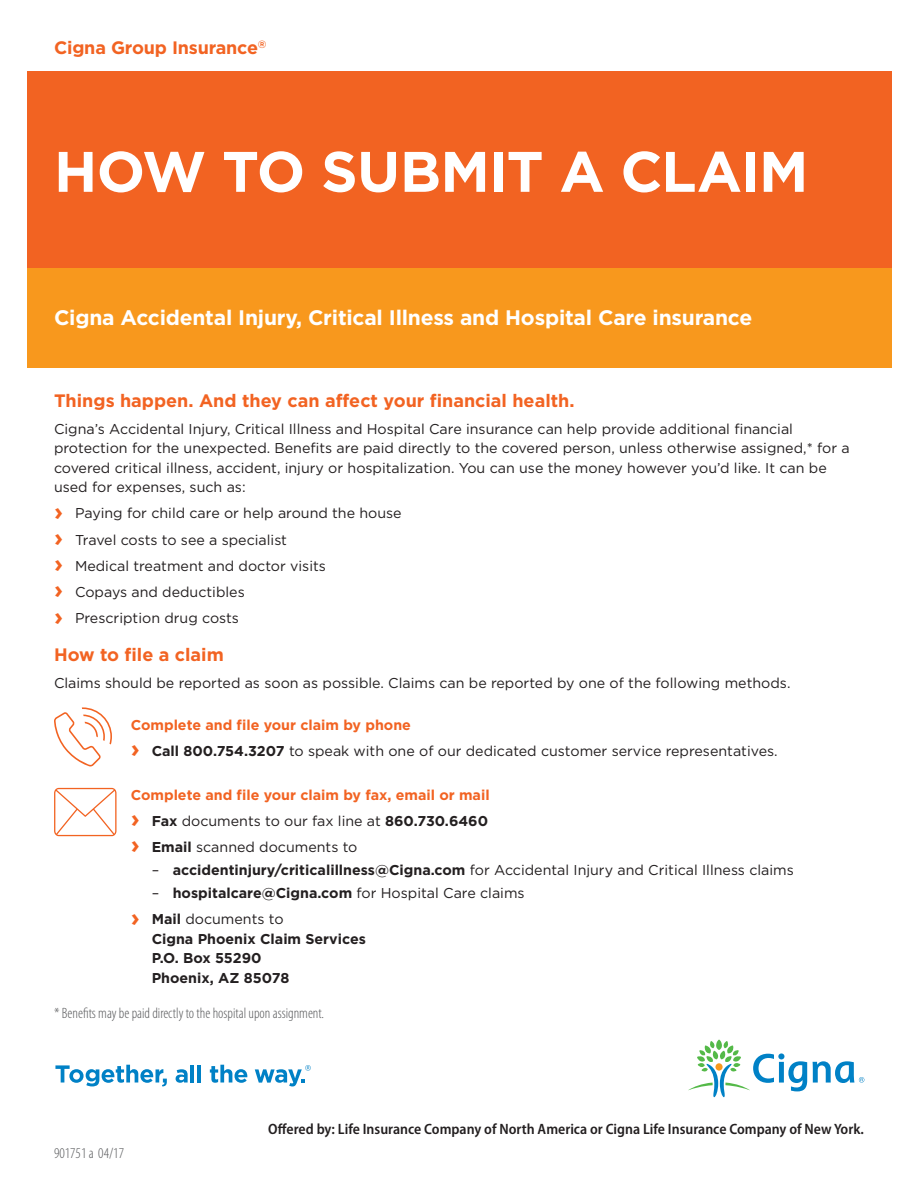
<style>
.page{position:relative;width:918px;height:1188px;background:#fff}
.page>*{position:absolute;margin:0;border:0;box-sizing:border-box;transform-origin:0 0}
.t1{font:700 57px "Gotham";letter-spacing:-.01em;color:#fff}
.t2{font:700 21px "Gotham";letter-spacing:-.01em;color:#fff}
.t3{font:700 18px "Gotham";color:#f26322}
.t4{font:600 semi-condensed 15px "Myriad Pro";color:#231f20}
.t5{font:300 condensed 15px "Myriad Pro";color:#58595b}
.t6{font:14.25px/26.2px "Gotham";color:#231f20}
.t7{font:700 14.25px/26.2px "Gotham";color:#f26322;text-align:justify}
.t8{font:700 14.25px/19.5px "Gotham";color:#231f20}
.s1{font-weight:700;font-size:24px;color:#f26322}
.s2{font-weight:700;color:#f26322}
.s3{font-weight:700}
.s4{font-size:24px}
.s5{color:#231f20}
.s6{font-weight:400;color:#231f20}
</style>
<div class="page">
<div style="left:27px;top:71px;width:864px;height:197px;background:#f26322"></div>
<div style="left:27px;top:268px;width:864px;height:99px;background:#f8981d"></div>
<svg style="left:54px;top:788px;width:63px;height:48px"></svg>
<svg style="left:54px;top:707px;width:58px;height:59px"></svg>
<svg style="left:55px;top:1065px;width:112px;height:21px"></svg>
<svg style="left:176px;top:1069px;width:12px;height:14px"></svg>
<hr style="left:190px;top:1065px;width:4px;height:18px;background:#0081c6">
<hr style="left:197px;top:1065px;width:4px;height:18px;background:#0081c6">
<svg style="left:210px;top:1065px;width:37px;height:18px"></svg>
<svg style="left:255px;top:1065px;width:56px;height:21px"></svg>
<svg style="left:688px;top:1040px;width:176px;height:57px"></svg>
<p class="t3" style="left:54px;top:41px;width:214px">Cigna Group Insurance<sup>®</sup></p>
<h1 class="t1" style="left:54px;top:150px;width:756px">HOW TO SUBMIT A CLAIM</h1>
<h2 class="t2" style="left:54px;top:310px;width:700px">Cigna Accidental Injury, Critical Illness and Hospital Care insurance</h2>
<p class="t3" style="left:54px;top:394px;width:522px">Things happen. And they can affect your financial health.</p>
<p class="t6" style="left:54px;top:420px;width:797px;line-height:19.5px">Cigna’s Accidental Injury, Critical Illness and Hospital Care insurance can help provide additional financial protection for the unexpected. Benefits are paid directly to the covered person, unless otherwise assigned,* for a covered critical illness, accident, injury or hospitalization. You can use the money however you’d like. It can be used for expenses, such as:</p>
<p class="t6" style="left:54px;top:501px;width:349px"><span class="s1">›</span> Paying for child care or help around the house <span class="s1">›</span> Travel costs to see a specialist<br><span class="s1">›</span> Medical treatment and doctor visits<br><span class="s1">›</span> Copays and deductibles<br><span class="s1">›</span> Prescription drug costs</p>
<p class="t3" style="left:54px;top:648px;width:171px">How to file a claim</p>
<p class="t6" style="left:54px;top:671px;width:738px">Claims should be reported as soon as possible. Claims can be reported by one of the following methods.</p>
<p class="t6" style="left:131px;top:712px;width:649px"><span class="s2">Complete and file your claim by phone<br></span><span class="s1">›</span> <span class="s3">Call 800.754.3207</span> to speak with one of our dedicated customer service representatives.</p>
<p class="t7" style="left:131px;top:782px;width:360px">Complete and file your claim by fax, email or mail <span class="s4">›</span> <span class="s5">Fax</span> <span class="s6">documents to our fax line at</span> <span class="s5">860.730.6460 </span><span class="s4">›</span> <span class="s5">Email</span> <span class="s6">scanned documents to</span></p>
<p class="t6" style="left:152px;top:858px;width:644px">– <span class="s3">accidentinjury/criticalillness@Cigna.com</span> for Accidental Injury and Critical Illness claims</p>
<p class="t6" style="left:131px;top:881px;width:395px;text-indent:21px">– <span class="s3">hospitalcare@Cigna.com</span> for Hospital Care claims <span class="s1">›</span> <span class="s3">Mail</span> documents to</p>
<p class="t8" style="left:152px;top:930px;width:216px">Cigna Phoenix Claim Services<br>P.O. Box 55290<br>Phoenix, AZ 85078</p>
<p class="t5" style="left:54px;top:1007px;width:271px">* Benefits may be paid directly to the hospital upon assignment.</p>
<p class="t5" style="left:54px;top:1147px;width:72px">901751 a 04/17</p>
<p class="t4" style="left:268px;top:1123px;width:597px">Offered by: Life Insurance Company of North America or Cigna Life Insurance Company of New York.</p>
</div>
